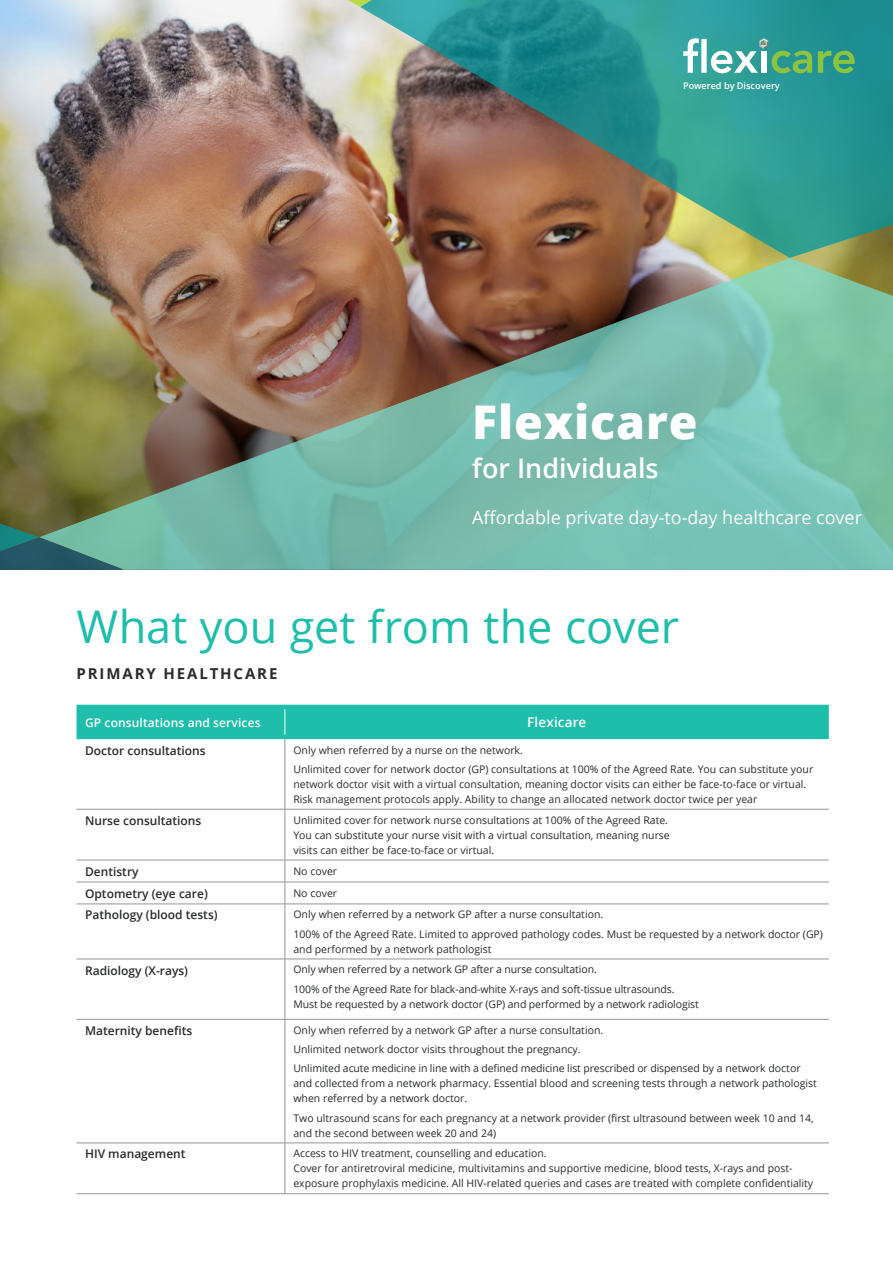
<style>
.page{position:relative;width:893px;height:1263px;background:#fff}
.page>*{position:absolute;margin:0;border:0;box-sizing:border-box;transform-origin:0 0}
.t1{font:800 46.5px "Open Sans";letter-spacing:.02em;color:#fff}
.t2{font:45px "Open Sans";color:#1ebeaa}
.t3{font:600 26.85px "Open Sans";color:#fff}
.t4{font:18px "Open Sans";color:#fff}
.t5{font:700 15px "Open Sans";letter-spacing:.125em;color:#292b2c}
.t6{font:600 13.5px "Open Sans";letter-spacing:.01em;color:#fff}
.t7{font:600 12px "Open Sans";color:#292b2c}
.t8{font:600 12px "Open Sans";letter-spacing:.01em;color:#fff}
.t9{font:10.5px/15px "Open Sans";color:#292b2c}
.t10{font:600 9.15px "Open Sans";color:#fff}
</style>
<div class="page">
<img style="left:0;top:0;width:360px;height:516px">
<img style="left:360px;top:0;width:533px;height:258px">
<svg style="left:309px;top:0;width:100px;height:7px"></svg>
<img style="left:39px;top:258px;width:854px;height:312px">
<svg style="left:0;top:516px;width:124px;height:54px;background:#4c8376"></svg>
<svg style="left:818px;top:51px;width:37px;height:22px"></svg>
<svg style="left:683px;top:38px;width:129px;height:35px"></svg>
<hr style="left:285px;top:739px;width:1px;height:70px;background:#939598">
<hr style="left:77px;top:809px;width:208px;height:1px;background:#939598">
<hr style="left:285px;top:809px;width:544px;height:1px;background:#939598">
<hr style="left:285px;top:809px;width:1px;height:51px;background:#939598">
<hr style="left:77px;top:860px;width:208px;height:1px;background:#939598">
<hr style="left:285px;top:860px;width:544px;height:1px;background:#939598">
<hr style="left:77px;top:882px;width:208px;height:1px;background:#939598">
<hr style="left:285px;top:882px;width:544px;height:1px;background:#939598">
<svg style="left:285px;top:860px;width:1px;height:44px"></svg>
<hr style="left:77px;top:904px;width:208px;height:1px;background:#939598">
<hr style="left:285px;top:904px;width:544px;height:1px;background:#939598">
<hr style="left:285px;top:904px;width:1px;height:55px;background:#939598">
<hr style="left:77px;top:959px;width:208px;height:1px;background:#939598">
<hr style="left:285px;top:959px;width:544px;height:1px;background:#939598">
<hr style="left:285px;top:959px;width:1px;height:60px;background:#939598">
<hr style="left:77px;top:1019px;width:208px;height:1px;background:#939598">
<hr style="left:285px;top:1019px;width:544px;height:1px;background:#939598">
<hr style="left:285px;top:1019px;width:1px;height:124px;background:#939598">
<hr style="left:77px;top:1143px;width:208px;height:1px;background:#939598">
<hr style="left:285px;top:1143px;width:544px;height:1px;background:#939598">
<hr style="left:285px;top:1143px;width:1px;height:50px;background:#939598">
<hr style="left:77px;top:1193px;width:208px;height:1px;background:#939598">
<hr style="left:285px;top:1193px;width:544px;height:1px;background:#939598">
<div style="left:77px;top:705px;width:752px;height:34px;background:#1ebeaa"></div>
<p class="t10" style="left:683px;top:80px;width:98px">Powered by Discovery</p>
<h1 class="t1" style="left:472px;top:387px;width:227px">Flexicare</h1>
<h3 class="t3" style="left:472px;top:450px;width:188px">for Individuals</h3>
<h3 class="t4" style="left:472px;top:505px;width:391px">Affordable private day-to-day healthcare cover</h3>
<h2 class="t2" style="left:77px;top:595px;width:604px">What you get from the cover</h2>
<h3 class="t5" style="left:77px;top:663px;width:202px">PRIMARY HEALTHCARE</h3>
<p class="t8" style="left:85px;top:714px;width:177px">GP consultations and services</p>
<p class="t6" style="left:527px;top:713px;width:61px">Flexicare</p>
<p class="t7" style="left:85px;top:742px;width:122px">Doctor consultations</p>
<p class="t9" style="left:293px;top:740px;width:521px;line-height:19.2px">Only when referred by a nurse on the network.<br>Unlimited cover for network doctor (GP) consultations at 100% of the Agreed Rate. You can substitute your</p>
<p class="t9" style="left:293px;top:776px;width:514px">network doctor visit with a virtual consultation, meaning doctor visits can either be face-to-face or virtual.<br>Risk management protocols apply. Ability to change an allocated network doctor twice per year</p>
<p class="t7" style="left:85px;top:812px;width:118px">Nurse consultations</p>
<p class="t9" style="left:293px;top:812px;width:378px">Unlimited cover for network nurse consultations at 100% of the Agreed Rate.<br>You can substitute your nurse visit with a virtual consultation, meaning nurse visits can either be face-to-face or virtual.</p>
<p class="t7" style="left:85px;top:863px;width:55px">Dentistry</p>
<p class="t9" style="left:293px;top:863px;width:45px">No cover</p>
<p class="t7" style="left:85px;top:885px;width:124px">Optometry (eye care)</p>
<p class="t9" style="left:293px;top:885px;width:45px">No cover</p>
<p class="t7" style="left:85px;top:907px;width:134px">Pathology (blood tests)</p>
<p class="t9" style="left:293px;top:905px;width:531px;line-height:19.2px">Only when referred by a network GP after a nurse consultation.<br>100% of the Agreed Rate. Limited to approved pathology codes. Must be requested by a network doctor (GP)</p>
<p class="t9" style="left:293px;top:941px;width:200px">and performed by a network pathologist</p>
<p class="t7" style="left:85px;top:962px;width:105px">Radiology (X-rays)</p>
<p class="t9" style="left:293px;top:960px;width:383px;line-height:19.2px">Only when referred by a network GP after a nurse consultation.<br>100% of the Agreed Rate for black-and-white X-rays and soft-tissue ultrasounds.</p>
<p class="t9" style="left:293px;top:996px;width:407px">Must be requested by a network doctor (GP) and performed by a network radiologist</p>
<p class="t7" style="left:85px;top:1022px;width:109px">Maternity benefits</p>
<p class="t9" style="left:293px;top:1020px;width:509px;line-height:19.2px">Only when referred by a network GP after a nurse consultation.<br>Unlimited network doctor visits throughout the pregnancy.<br>Unlimited acute medicine in line with a defined medicine list prescribed or dispensed by a network doctor</p>
<p class="t9" style="left:293px;top:1076px;width:525px">and collected from a network pharmacy. Essential blood and screening tests through a network pathologist when referred by a network doctor.</p>
<p class="t9" style="left:293px;top:1110px;width:522px">Two ultrasound scans for each pregnancy at a network provider (first ultrasound between week 10 and 14, and the second between week 20 and 24)</p>
<p class="t7" style="left:85px;top:1146px;width:102px">HIV management</p>
<p class="t9" style="left:293px;top:1146px;width:521px">Access to HIV treatment, counselling and education.<br>Cover for antiretroviral medicine, multivitamins and supportive medicine, blood tests, X-rays and post&shy;exposure prophylaxis medicine. All HIV-related queries and cases are treated with complete confidentiality</p>
</div>
